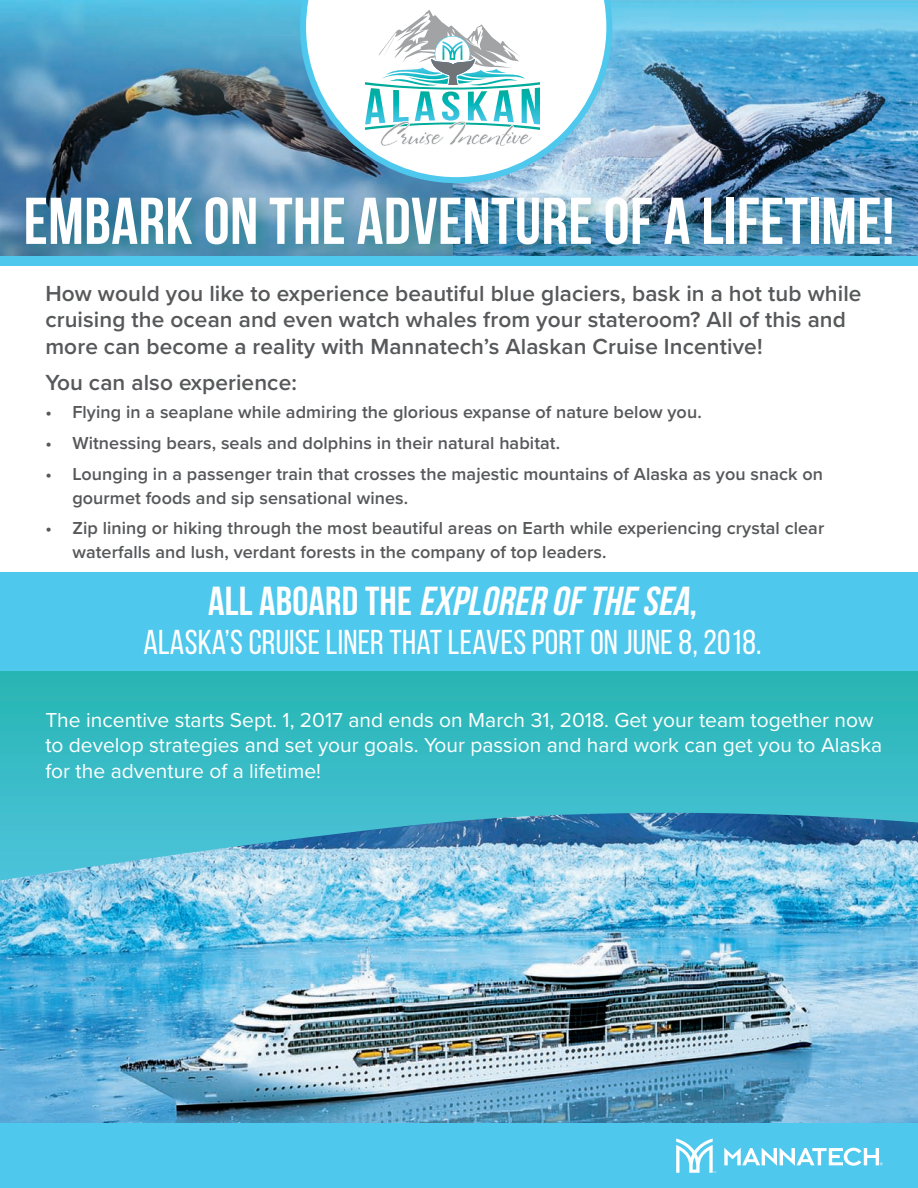
<style>
.page{position:relative;width:918px;height:1188px;background:#fff}
.page>*{position:absolute;margin:0;border:0;box-sizing:border-box;transform-origin:0 0}
.t1{font:700 66px "Bebas Neue";letter-spacing:.005em;color:#fff}
.t2{font:italic 700 40.5px "Bebas Neue";color:#fff}
.t3{font:34.5px "Bebas Neue";letter-spacing:.005em;color:#fff}
.t4{font:600 22.65px/26.4px "Proxima Nova";letter-spacing:.005em;color:#57585a}
.t5{font:21px/25.2px "Proxima Nova";color:#fff}
.t6{font:600 18px/24px "Proxima Nova";letter-spacing:.005em;color:#57585a}
.s1{font-style:normal}
</style>
<div class="page">
<svg style="left:0;top:671px;width:918px;height:142px;background:#33b9c0"></svg>
<img style="left:0;top:813px;width:918px;height:310px">
<div style="left:0;top:1123px;width:918px;height:65px;background:#4ec8ed"></div>
<img style="left:452px;top:164px;width:466px;height:92px">
<svg style="left:676px;top:1139px;width:40px;height:34px"></svg>
<svg style="left:724px;top:1148px;width:159px;height:18px"></svg>
<img style="left:0;top:164px;width:452px;height:92px">
<img style="left:20px;top:191px;width:892px;height:65px">
<img style="left:0;top:0;width:918px;height:164px">
<svg style="left:300px;top:0;width:312px;height:183px"></svg>
<svg style="left:365px;top:10px;width:175px;height:136px"></svg>
<div style="left:0;top:256px;width:918px;height:10px;background:#4ec8ed"></div>
<div style="left:0;top:572px;width:918px;height:99px;background:#4ec8ed"></div>
<h1 class="t1" style="left:24px;top:185px;width:872px">EMBARK ON THE ADVENTURE OF A LIFETIME!</h1>
<p class="t4" style="left:45px;top:281px;width:818px">How would you like to experience beautiful blue glaciers, bask in a hot tub while cruising the ocean and even watch whales from your stateroom? All of this and more can become a reality with Mannatech’s Alaskan Cruise Incentive!</p>
<p class="t4" style="left:45px;top:369px;width:253px">You can also experience:</p>
<p class="t6" style="left:45px;top:401px;width:658px">• Flying in a seaplane while admiring the glorious expanse of nature below you.</p>
<p class="t6" style="left:45px;top:431px;width:516px">• Witnessing bears, seals and dolphins in their natural habitat.</p>
<p class="t6" style="left:72px;top:462px;width:752px;text-indent:-27px">• Lounging in a passenger train that crosses the majestic mountains of Alaska as you snack on gourmet foods and sip sensational wines.</p>
<p class="t6" style="left:72px;top:517px;width:753px;text-indent:-27px">• Zip lining or hiking through the most beautiful areas on Earth while experiencing crystal clear waterfalls and lush, verdant forests in the company of top leaders.</p>
<h2 class="t2" style="left:208px;top:579px;width:491px"><span class="s1">A L L A B O A R D T H E</span> EXPLORER OFTHESEA<span class="s1">,</span></h2>
<h3 class="t3" style="left:143px;top:624px;width:620px">ALASKA’S CRUISE LINER THAT LEAVES PORT ON JUNE 8, 2018.</h3>
<p class="t5" style="left:45px;top:708px;width:838px">The incentive starts Sept. 1, 2017 and ends on March 31, 2018. Get your team together now to develop strategies and set your goals. Your passion and hard work can get you to Alaska for the adventure of a lifetime!</p>
</div>
